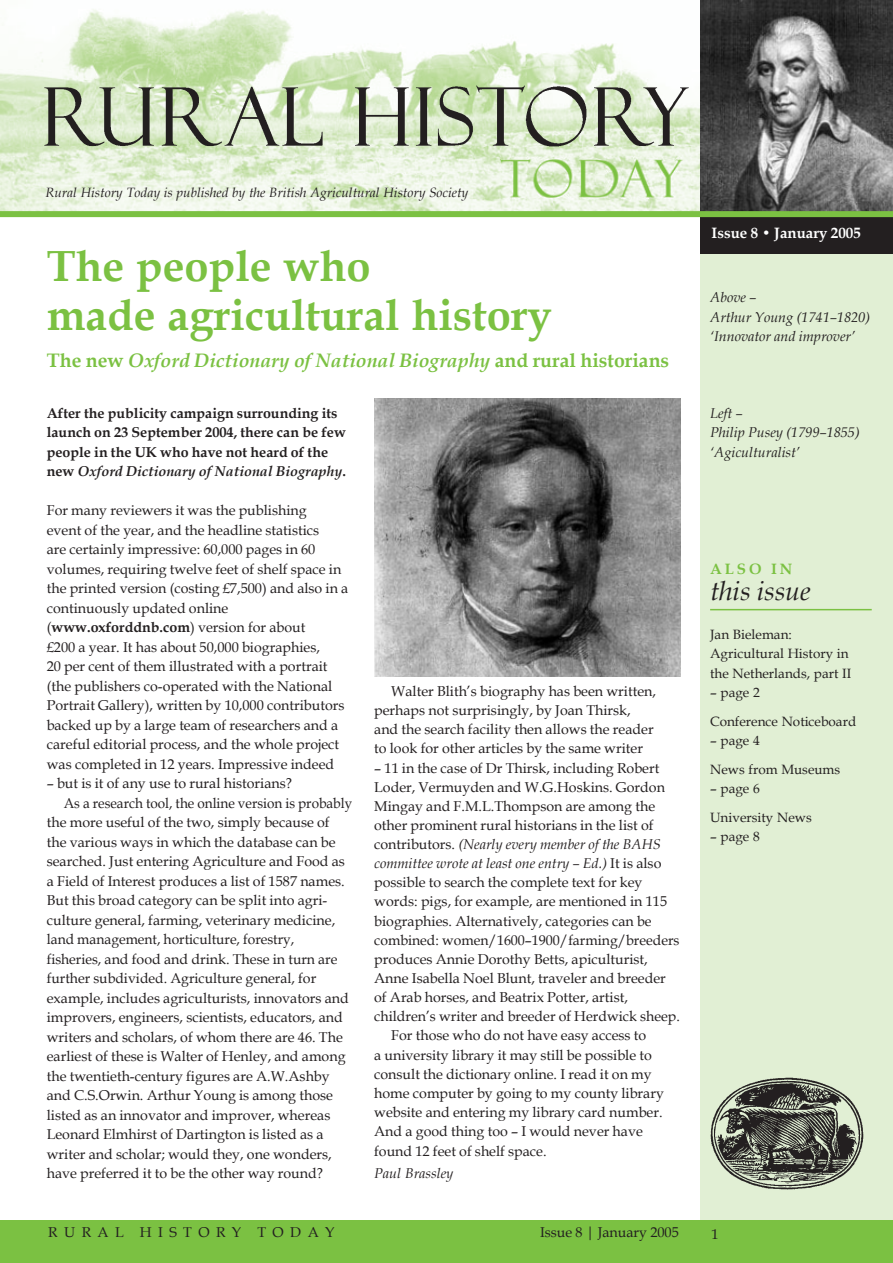
<style>
.page{position:relative;width:893px;height:1263px;background:#fff}
.page>*{position:absolute;margin:0;border:0;box-sizing:border-box;transform-origin:0 0}
.heading_A{font:700 43.5px/49.5px "Book Antiqua";color:#7bc142}
.heading_B{font:italic 27px "Book Antiqua";color:#231f20}
.heading_B-2{font:italic 700 19.5px "Book Antiqua";color:#7bc142}
._1st_para{font:700 15px "Book Antiqua";color:#fff}
.heading_B-3{font:700 15px "Book Antiqua";letter-spacing:.2em;color:#7bc142}
.main_text{font:14.25px/19px "Book Antiqua";color:#231f20}
.main_text-2{font:14.25px/19.5px "Book Antiqua";color:#231f20;scale:.95 1}
._1st_para-2{font:14.25px/19.5px "Book Antiqua";color:#231f20}
.intro_para{font:700 14.25px/19.5px "Book Antiqua";color:#231f20}
.author{font:italic 14.25px/19.5px "Book Antiqua";color:#231f20}
._1st_para-3{font:14.25px "Book Antiqua";letter-spacing:.45em;color:#231f20}
.in_this_issue{font:13.5px/19.5px "Book Antiqua";color:#231f20}
.t1{font:italic 13.5px "Book Antiqua";color:#231f20}
.s1{font-style:normal}
.s2{font-style:italic}
.s3{font-weight:700}
</style>
<div class="page">
<img style="left:0;top:107px;width:700px;height:104px">
<img style="left:0;top:9px;width:694px;height:143px">
<div style="left:700px;top:170px;width:193px;height:1093px;background:#e1efd4"></div>
<hr style="left:710px;top:609px;width:162px;height:1px;background:#7bc142">
<img style="left:700px;top:0;width:193px;height:211px">
<div style="left:700px;top:213px;width:193px;height:41px;background:#231f20"></div>
<div style="left:0;top:211px;width:893px;height:6px;background:#7bc142"></div>
<div style="left:0;top:1220px;width:893px;height:43px;background:#7bc142"></div>
<img style="left:710px;top:1078px;width:153px;height:111px">
<img style="left:374px;top:398px;width:306px;height:278px">
<p class="t1" style="left:45px;top:183px;width:424px">Rural History Today is published by the British Agricultural History Society</p>
<p class="heading_A" style="left:47px;top:241px;width:507px">The people who<br>made agricultural history</p>
<p class="heading_B-2" style="left:47px;top:346px;width:624px"><span class="s1">The new</span> Oxford Dictionary of National Biography <span class="s1">and rural historians</span></p>
<p class="intro_para" style="left:47px;top:403px;width:301px">After the publicity campaign surrounding its launch on 23 September 2004, there can be few people in the UK who have not heard of the new <span class="s2">Oxford Dictionary of National Biography</span>.</p>
<p class="_1st_para-2" style="left:47px;top:500px;width:303px">For many reviewers it was the publishing<br>event of the year, and the headline statistics<br>are certainly impressive: 60,000 pages in 60 volumes, requiring twelve feet of shelf space in the printed version (costing £7,500) and also in a continuously updated online (<span class="s3">www.oxforddnb.com</span>) version for about<br>£200 a year. It has about 50,000 biographies,<br>20 per cent of them illustrated with a portrait (the publishers co-operated with the National Portrait Gallery), written by 10,000 contributors backed up by a large team of researchers and a careful editorial process, and the whole project was completed in 12 years. Impressive indeed</p>
<p class="_1st_para-2" style="left:47px;top:773px;width:247px">– but is it of any use to rural historians?</p>
<p class="main_text-2" style="left:47px;top:793px;width:323px;text-indent:17px">As a research tool, the online version is probably the more useful of the two, simply because of the various ways in which the database can be searched. Just entering Agriculture and Food as a Field of Interest produces a list of 1587 names.<br>But this broad category can be split into agri&shy;culture general, farming, veterinary medicine, land management, horticulture, forestry, fisheries, and food and drink. These in turn are further subdivided. Agriculture general, for example, includes agriculturists, innovators and improvers, engineers, scientists, educators, and writers and scholars, of whom there are 46. The earliest of these is Walter of Henley, and among the twentieth-century figures are A.W.Ashby and C.S.Orwin. Arthur Young is among those listed as an innovator and improver, whereas Leonard Elmhirst of Dartington is listed as a writer and scholar; would they, one wonders, have preferred it to be the other way round?</p>
<p class="main_text" style="left:374px;top:681px;width:283px;text-indent:17px">Walter Blith’s biography has been written, perhaps not surprisingly, by Joan Thirsk, and the search facility then allows the reader to look for other articles by the same writer</p>
<p class="main_text" style="left:374px;top:758px;width:307px">– 11 in the case of Dr Thirsk, including Robert Loder, Vermuyden and W.G.Hoskins. Gordon Mingay and F.M.L.Thompson are among the other prominent rural historians in the list of contributors. <span class="s2">(Nearly every member of the BAHS committee wrote at least one entry – Ed.)</span> It is also possible to search the complete text for key words: pigs, for example, are mentioned in 115 biographies. Alternatively, categories can be combined: women/1600–1900/farming/breeders produces Annie Dorothy Betts, apiculturist, Anne Isabella Noel Blunt, traveler and breeder of Arab horses, and Beatrix Potter, artist, children’s writer and breeder of Herdwick sheep.</p>
<p class="main_text" style="left:374px;top:1025px;width:291px;text-indent:17px">For those who do not have easy access to<br>a university library it may still be possible to consult the dictionary online. I read it on my home computer by going to my county library website and entering my library card number.<br>And a good thing too – I would never have found 12 feet of shelf space.</p>
<p class="author" style="left:374px;top:1163px;width:81px">Paul Brassley</p>
<p class="_1st_para" style="left:712px;top:222px;width:151px">Issue 8 • January 2005</p>
<p class="author" style="left:710px;top:287px;width:162px">Above –<br>Arthur Young (1741–1820) ‘Innovator and improver’</p>
<p class="author" style="left:710px;top:403px;width:151px">Left –<br>Philip Pusey (1799–1855) ‘Agiculturalist’</p>
<p class="heading_B-3" style="left:710px;top:559px;width:84px">ALSO IN</p>
<p class="heading_B" style="left:710px;top:572px;width:102px">this issue</p>
<p class="in_this_issue" style="left:710px;top:624px;width:143px">Jan Bieleman:<br>Agricultural History in the Netherlands, part II</p>
<p class="in_this_issue" style="left:710px;top:683px;width:51px">– page 2</p>
<p class="in_this_issue" style="left:710px;top:711px;width:148px">Conference Noticeboard</p>
<p class="in_this_issue" style="left:710px;top:731px;width:51px">– page 4</p>
<p class="in_this_issue" style="left:710px;top:759px;width:132px">News from Museums</p>
<p class="in_this_issue" style="left:710px;top:779px;width:51px">– page 6</p>
<p class="in_this_issue" style="left:710px;top:807px;width:103px">University News</p>
<p class="in_this_issue" style="left:710px;top:827px;width:51px">– page 8</p>
<p class="_1st_para-3" style="left:48px;top:1222px;width:288px">RURAL HISTORY TODAY</p>
<p class="_1st_para-2" style="left:540px;top:1222px;width:140px">Issue 8 | January 2005</p>
<p class="_1st_para-2" style="left:712px;top:1224px;width:9px">1</p>
</div>
